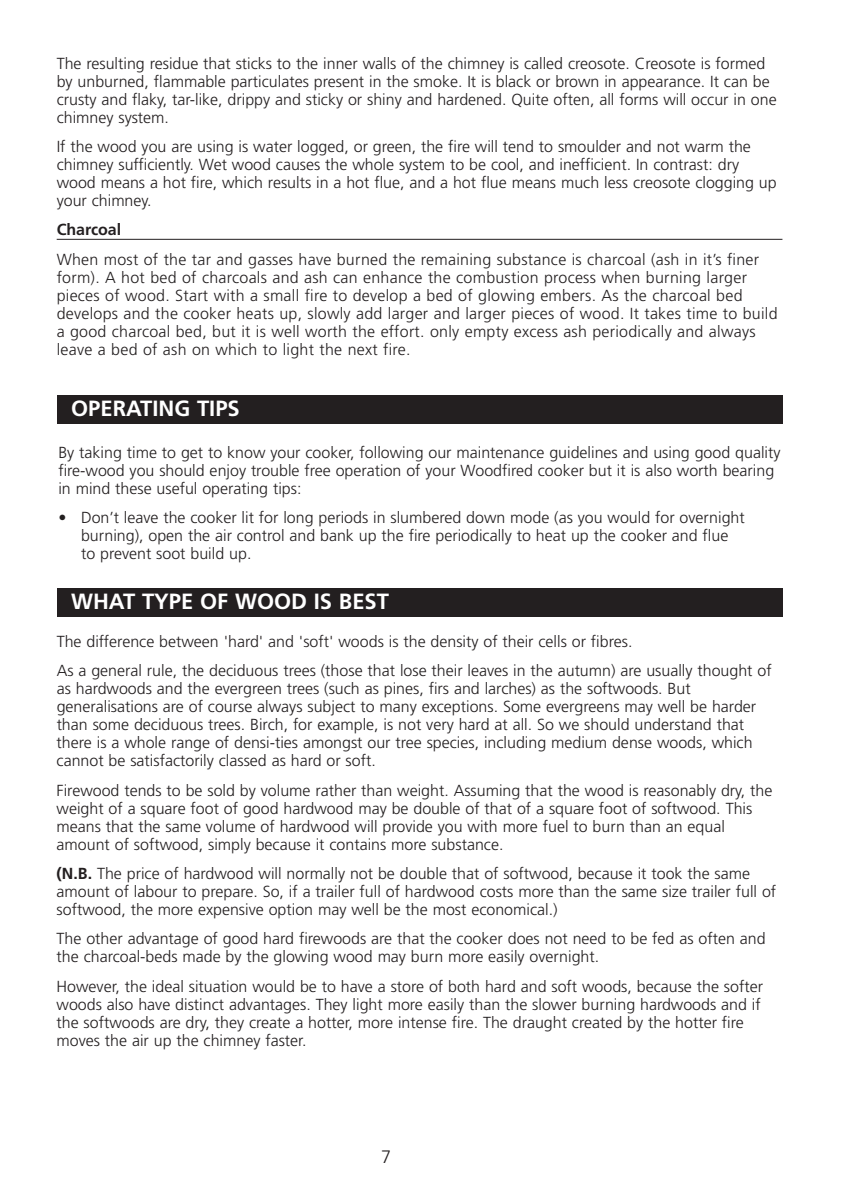
<style>
.page{position:relative;width:842px;height:1191px;background:#fff}
.page>*{position:absolute;margin:0;border:0;box-sizing:border-box;transform-origin:0 0}
.t1{font:700 22px "Frutiger";color:#fff}
.t2{font:300 18px "Frutiger";color:#231f20}
.t3{font:300 16px/18px "Frutiger";color:#231f20}
.t4{font:700 16px "Frutiger";color:#231f20}
.s1{font-weight:700}
</style>
<div class="page">
<div style="left:57px;top:395px;width:725px;height:29px;background:#231f20"></div>
<hr style="left:57px;top:239px;width:725px;height:1px;background:#231f20">
<div style="left:57px;top:588px;width:725px;height:28px;background:#231f20"></div>
<p class="t3" style="left:57px;top:55px;width:721px">The resulting residue that sticks to the inner walls of the chimney is called creosote. Creosote is formed by unburned, flammable particulates present in the smoke. It is black or brown in appearance. It can be crusty and flaky, tar-like, drippy and sticky or shiny and hardened. Quite often, all forms will occur in one chimney system.</p>
<p class="t3" style="left:57px;top:139px;width:722px">If the wood you are using is water logged, or green, the fire will tend to smoulder and not warm the chimney sufficiently. Wet wood causes the whole system to be cool, and inefficient. In contrast: dry wood means a hot fire, which results in a hot flue, and a hot flue means much less creosote clogging up your chimney.</p>
<p class="t4" style="left:57px;top:223px;width:66px">Charcoal</p>
<p class="t3" style="left:57px;top:251px;width:722px">When most of the tar and gasses have burned the remaining substance is charcoal (ash in it’s finer form). A hot bed of charcoals and ash can enhance the combustion process when burning larger pieces of wood. Start with a small fire to develop a bed of glowing embers. As the charcoal bed develops and the cooker heats up, slowly add larger and larger pieces of wood. It takes time to build a good charcoal bed, but it is well worth the effort. only empty excess ash periodically and always leave a bed of ash on which to light the next fire.</p>
<h1 class="t1" style="left:71px;top:400px;width:170px">OPERATING TIPS</h1>
<p class="t3" style="left:58px;top:445px;width:724px">By taking time to get to know your cooker, following our maintenance guidelines and using good quality fire-wood you should enjoy trouble free operation of your Woodfired cooker but it is also worth bearing in mind these useful operating tips:</p>
<p class="t3" style="left:81px;top:510px;width:665px;text-indent:-23px">• Don’t leave the cooker lit for long periods in slumbered down mode (as you would for overnight burning), open the air control and bank up the fire periodically to heat up the cooker and flue to prevent soot build up.</p>
<h1 class="t1" style="left:71px;top:592px;width:319px">WHAT TYPE OF WOOD IS BEST</h1>
<p class="t3" style="left:57px;top:628px;width:716px;line-height:29.4px">The difference between 'hard' and 'soft' woods is the density of their cells or fibres.<br>As a general rule, the deciduous trees (those that lose their leaves in the autumn) are usually thought of</p>
<p class="t3" style="left:57px;top:681px;width:701px">as hardwoods and the evergreen trees (such as pines, firs and larches) as the softwoods. But generalisations are of course always subject to many exceptions. Some evergreens may well be harder than some deciduous trees. Birch, for example, is not very hard at all. So we should understand that there is a whole range of densi-ties amongst our tree species, including medium dense woods, which cannot be satisfactorily classed as hard or soft.</p>
<p class="t3" style="left:57px;top:782px;width:717px">Firewood tends to be sold by volume rather than weight. Assuming that the wood is reasonably dry, the weight of a square foot of good hardwood may be double of that of a square foot of softwood. This means that the same volume of hardwood will provide you with more fuel to burn than an equal amount of softwood, simply because it contains more substance.</p>
<p class="t3" style="left:57px;top:865px;width:721px"><span class="s1">(N.B.</span> The price of hardwood will normally not be double that of softwood, because it took the same amount of labour to prepare. So, if a trailer full of hardwood costs more than the same size trailer full of softwood, the more expensive option may well be the most economical.)</p>
<p class="t3" style="left:57px;top:931px;width:710px">The other advantage of good hard firewoods are that the cooker does not need to be fed as often and the charcoal-beds made by the glowing wood may burn more easily overnight.</p>
<p class="t3" style="left:57px;top:978px;width:708px">However, the ideal situation would be to have a store of both hard and soft woods, because the softer woods also have distinct advantages. They light more easily than the slower burning hardwoods and if the softwoods are dry, they create a hotter, more intense fire. The draught created by the hotter fire moves the air up the chimney faster.</p>
<p class="t2" style="left:381px;top:1149px;width:12px">7</p>
</div>
